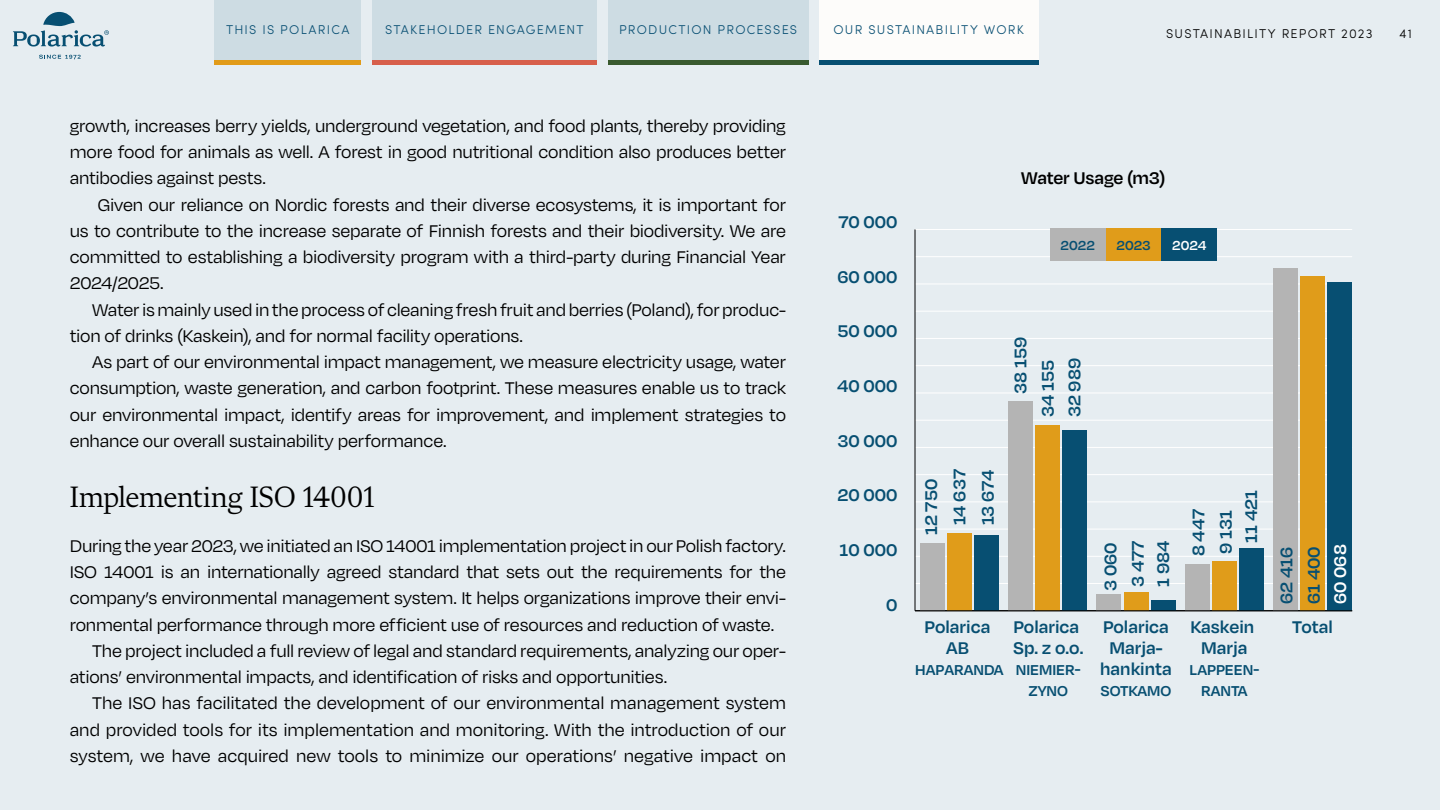
<style>
.page{position:relative;width:1440px;height:810px;background:#e6edf1}
.page>*{position:absolute;margin:0;border:0;box-sizing:border-box;transform-origin:0 0}
.t1{font:30px "Flecha S";letter-spacing:-.015em;color:#000}
.t2{font:19.5px/26.2px "Degular";letter-spacing:-.01em;color:#000;text-align:justify}
.t3{font:600 19.5px/21px "Degular";color:#074f72}
.t4{font:600 19.5px "Degular";letter-spacing:-.015em;color:#000}
.t5{font:600 19.5px "Degular";color:#fff}
.t6{font:600 16.5px/21px "Degular";color:#074f72;text-align:center}
.t7{font:600 15px "Degular";color:#074f72}
.t8{font:600 15px "Degular";color:#fff}
.t9{font:300 12.75px "Sofia Pro";letter-spacing:.095em;color:#084f73}
.t10{font:300 12.75px "Sofia Pro";letter-spacing:.09em;color:#000}
</style>
<div class="page">
<div style="left:214px;top:59px;width:147px;height:6px;background:#e19b19"></div>
<div style="left:372px;top:59px;width:225px;height:6px;background:#d75f4b"></div>
<div style="left:608px;top:59px;width:201px;height:6px;background:#395a2f"></div>
<div style="left:819px;top:59px;width:219px;height:6px;background:#074f72"></div>
<div style="left:214px;top:0;width:147px;height:59px;background:#cddce3"></div>
<div style="left:372px;top:0;width:225px;height:59px;background:#cddce3"></div>
<div style="left:608px;top:0;width:201px;height:59px;background:#cddce3"></div>
<svg style="left:39px;top:55px;width:42px;height:4px"></svg>
<svg style="left:13px;top:12px;width:96px;height:35px"></svg>
<div style="left:819px;top:0;width:219px;height:59px;background:#fdfcfa"></div>
<hr style="left:915px;top:556px;width:437px;height:1px;background:#fff">
<hr style="left:915px;top:501px;width:437px;height:1px;background:#fff">
<hr style="left:915px;top:529px;width:437px;height:1px;background:#fff">
<hr style="left:915px;top:474px;width:437px;height:1px;background:#fff">
<hr style="left:915px;top:420px;width:437px;height:1px;background:#fff">
<hr style="left:915px;top:583px;width:437px;height:1px;background:#fff">
<hr style="left:915px;top:447px;width:437px;height:1px;background:#fff">
<hr style="left:915px;top:393px;width:437px;height:1px;background:#fff">
<hr style="left:915px;top:365px;width:437px;height:1px;background:#fff">
<hr style="left:915px;top:338px;width:437px;height:1px;background:#fff">
<hr style="left:915px;top:311px;width:437px;height:1px;background:#fff">
<hr style="left:915px;top:284px;width:437px;height:1px;background:#fff">
<hr style="left:915px;top:256px;width:437px;height:1px;background:#fff">
<hr style="left:915px;top:229px;width:437px;height:1px;background:#fff">
<div style="left:947px;top:533px;width:25px;height:78px;background:#e09c1a"></div>
<div style="left:920px;top:543px;width:24px;height:68px;background:#b4b4b4"></div>
<div style="left:974px;top:535px;width:25px;height:76px;background:#074f72"></div>
<div style="left:1036px;top:425px;width:24px;height:186px;background:#e09c1a"></div>
<div style="left:1008px;top:401px;width:25px;height:210px;background:#b4b4b4"></div>
<div style="left:1063px;top:430px;width:24px;height:181px;background:#074f72"></div>
<div style="left:1151px;top:600px;width:24px;height:11px;background:#074f72"></div>
<div style="left:1239px;top:548px;width:25px;height:63px;background:#074f72"></div>
<div style="left:1124px;top:592px;width:24px;height:19px;background:#e09c1a"></div>
<div style="left:1097px;top:595px;width:24px;height:16px;background:#b4b4b4"></div>
<div style="left:1212px;top:561px;width:25px;height:50px;background:#e09c1a"></div>
<div style="left:1185px;top:565px;width:24px;height:46px;background:#b4b4b4"></div>
<div style="left:1300px;top:277px;width:25px;height:334px;background:#e09c1a"></div>
<div style="left:1273px;top:268px;width:25px;height:343px;background:#b4b4b4"></div>
<div style="left:1328px;top:282px;width:24px;height:329px;background:#074f72"></div>
<hr style="left:915px;top:610px;width:437px;height:1px;background:#000">
<hr style="left:915px;top:229px;width:1px;height:382px;background:#000">
<div style="left:1050px;top:229px;width:56px;height:32px;background:#b4b4b4"></div>
<div style="left:1106px;top:229px;width:56px;height:32px;background:#e09c1a"></div>
<div style="left:1162px;top:229px;width:55px;height:32px;background:#074f72"></div>
<p class="t9" style="left:226px;top:21px;width:125px">THIS IS POLARICA</p>
<p class="t9" style="left:385px;top:21px;width:200px">STAKEHOLDER ENGAGEMENT</p>
<p class="t9" style="left:619px;top:21px;width:179px">PRODUCTION PROCESSES</p>
<p class="t9" style="left:833px;top:21px;width:192px">OUR SUSTAINABILITY WORK</p>
<p class="t10" style="left:1166px;top:24px;width:208px">SUSTAINABILITY REPORT 2023</p>
<p class="t10" style="left:1399px;top:24px;width:14px">41</p>
<p class="t2" style="left:70px;top:112px;width:718px">growth, increases berry yields, underground vegetation, and food plants, thereby providing more food for animals as well. A forest in good nutritional condition also produces better antibodies against pests.</p>
<p class="t2" style="left:70px;top:191px;width:718px;text-indent:28px">Given our reliance on Nordic forests and their diverse ecosystems, it is important for us to contribute to the increase separate of Finnish forests and their biodiversity. We are committed to establishing a biodiversity program with a third-party during Financial Year 2024/2025.</p>
<p class="t2" style="left:70px;top:296px;width:718px;text-indent:23px">Water is mainly used in the process of cleaning fresh fruit and berries (Poland), for produc&shy;tion of drinks (Kaskein), and for normal facility operations.</p>
<p class="t2" style="left:70px;top:348px;width:718px;text-indent:23px">As part of our environmental impact management, we measure electricity usage, water consumption, waste generation, and carbon footprint. These measures enable us to track our environmental impact, identify areas for improvement, and implement strategies to enhance our overall sustainability performance.</p>
<h1 class="t1" style="left:70px;top:480px;width:307px">Implementing ISO 14001</h1>
<p class="t2" style="left:70px;top:532px;width:718px">During the year 2023, we initiated an ISO 14001 implementation project in our Polish factory.</p>
<p class="t2" style="left:70px;top:558px;width:718px">ISO 14001 is an internationally agreed standard that sets out the requirements for the</p>
<p class="t2" style="left:70px;top:585px;width:718px">company’s environmental management system. It helps organizations improve their envi-</p>
<p class="t2" style="left:70px;top:611px;width:706px">ronmental performance through more efficient use of resources and reduction of waste.</p>
<p class="t2" style="left:92px;top:637px;width:695px">The project included a full review of legal and standard requirements, analyzing our oper-</p>
<p class="t2" style="left:70px;top:663px;width:599px">ations’ environmental impacts, and identification of risks and opportunities.</p>
<p class="t2" style="left:92px;top:690px;width:695px">The ISO has facilitated the development of our environmental management system</p>
<p class="t2" style="left:70px;top:716px;width:718px">and provided tools for its implementation and monitoring. With the introduction of our</p>
<p class="t2" style="left:70px;top:742px;width:718px">system, we have acquired new tools to minimize our operations’ negative impact on</p>
<p class="t3" style="left:838px;top:211px;width:61px">70 000</p>
<p class="t3" style="left:837px;top:265px;width:62px">60 000</p>
<p class="t3" style="left:837px;top:320px;width:62px">50 000</p>
<p class="t3" style="left:837px;top:375px;width:62px">40 000</p>
<p class="t3" style="left:838px;top:429px;width:61px">30 000</p>
<p class="t3" style="left:837px;top:484px;width:62px">20 000</p>
<p class="t3" style="left:840px;top:539px;width:59px">10 000</p>
<p class="t3" style="left:886px;top:593px;width:13px">0</p>
<p class="t4" style="left:1021px;top:166px;width:146px">Water Usage (m3)</p>
<p class="t7" style="left:1061px;top:236px;width:36px">2022</p>
<p class="t7" style="left:1116px;top:236px;width:36px">2023</p>
<p class="t8" style="left:1172px;top:236px;width:36px">2024</p>
<p class="t3" style="left:1006px;top:417px;width:82px;line-height:26.8px;text-indent:23px;rotate:-90deg">38 159<br>34 155<br>32 989</p>
<p class="t3" style="left:916px;top:535px;width:67px;line-height:28.3px;text-align:center;rotate:-90deg">12 750<br>14 637<br>13 674</p>
<p class="t3" style="left:925px;top:616px;width:67px;text-align:center">Polarica<br>AB</p>
<p class="t6" style="left:915px;top:659px;width:90px">HAPARANDA</p>
<p class="t3" style="left:1013px;top:616px;width:72px">Polarica<br>Sp. z o.o.</p>
<p class="t6" style="left:1016px;top:659px;width:66px">NIEMIER-<br>ZYNO</p>
<p class="t3" style="left:1096px;top:591px;width:52px;line-height:27.4px;rotate:-90deg">3 060<br>3 477</p>
<p class="t3" style="left:1145px;top:556px;width:49px;line-height:35.2px;text-indent:-30px;rotate:-90deg">1 984<br>8 447</p>
<p class="t3" style="left:1212px;top:543px;width:54px;line-height:25.3px;text-indent:-11px;rotate:-90deg">9 131<br>11 421</p>
<p class="t3" style="left:1272px;top:604px;width:59px;line-height:27.4px;rotate:-90deg">62 416<br>61 400</p>
<p class="t5" style="left:1328px;top:604px;width:61px;rotate:-90deg">60 068</p>
<p class="t3" style="left:1103px;top:616px;width:67px">Polarica</p>
<p class="t3" style="left:1292px;top:616px;width:42px">Total</p>
<p class="t3" style="left:1100px;top:637px;width:73px;text-align:center">Marja&shy;hankinta</p>
<p class="t6" style="left:1101px;top:680px;width:72px">SOTKAMO</p>
<p class="t3" style="left:1191px;top:616px;width:65px;text-align:center">Kaskein<br>Marja</p>
<p class="t6" style="left:1189px;top:659px;width:71px">LAPPEEN-<br>RANTA</p>
</div>
